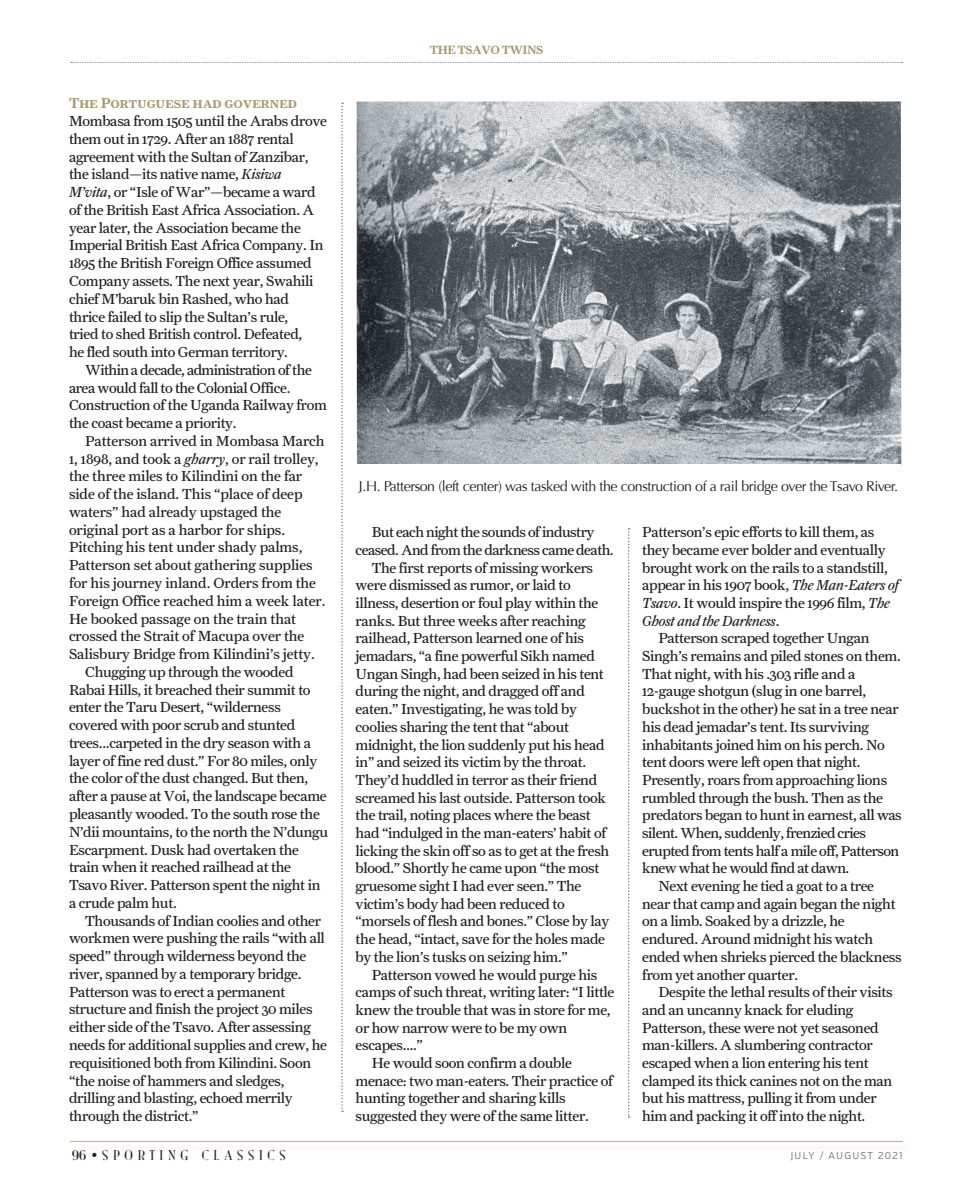
<style>
.page{position:relative;width:972px;height:1188px;background:#fff}
.page>*{position:absolute;margin:0;border:0;box-sizing:border-box;transform-origin:0 0}
.t1{font:15px "Mona Lisa Solid";letter-spacing:.32em;color:#231f20}
.BODY_-SINGLE_LINE_CO{font:14.7px/17.7px "Farnham Text";letter-spacing:-.02em;color:#231f20}
.no_indent__PARA{font:14.7px/17.7px "Farnham Text";letter-spacing:-.02em;color:#231f20}
.t2{font:14.25px "Optima";letter-spacing:-.03em;color:#231f20}
.SC_MonaLisa{font:12px "Farnham Text Semi Bold SC";letter-spacing:-.04em;color:#a7996e}
.t3{font:300 9.75px "Verb";letter-spacing:.125em;color:#57585a}
.s1{font-family:"Farnham Text Semi Bold SC";color:#a7996e}
.s2{font-style:italic}
.s3{font-size:19.5px}
</style>
<div class="page">
<div style="left:71px;top:1142px;width:844px;height:13px;background:#fbfbfb"></div>
<hr style="left:70px;top:1141px;width:833px;height:1px;background:#a7996e">
<svg style="left:341px;top:103px;width:2px;height:1009px"></svg>
<svg style="left:628px;top:528px;width:2px;height:590px"></svg>
<svg style="left:71px;top:62px;width:832px;height:1px"></svg>
<img style="left:356px;top:102px;width:545px;height:362px">
<p class="no_indent__PARA" style="left:69px;top:94px;width:260px"><span class="s1">The Portuguese had governed </span>Mombasa from 1505 until the Arabs drove them out in 1729. After an 1887 rental agreement with the Sultan of Zanzibar, the island—its native name, <span class="s2">Kisiwa M’vita</span>, or “Isle of War”—became a ward of the British East Africa Association. A year later, the Association became the Imperial British East Africa Company. In 1895 the British Foreign Office assumed Company assets. The next year, Swahili chief M’baruk bin Rashed, who had thrice failed to slip the Sultan’s rule,<br>tried to shed British control. Defeated,<br>he fled south into German territory.</p>
<p class="BODY_-SINGLE_LINE_CO" style="left:69px;top:361px;width:260px;text-indent:16px">Within a decade, administration of the area would fall to the Colonial Office.<br>Construction of the Uganda Railway from the coast became a priority.</p>
<p class="BODY_-SINGLE_LINE_CO" style="left:69px;top:432px;width:258px;text-indent:16px">Patterson arrived in Mombasa March 1, 1898, and took a <span class="s2">gharry</span>, or rail trolley, the three miles to Kilindini on the far side of the island. This “place of deep waters” had already upstaged the original port as a harbor for ships.<br>Pitching his tent under shady palms, Patterson set about gathering supplies for his journey inland. Orders from the Foreign Office reached him a week later.<br>He booked passage on the train that crossed the Strait of Macupa over the Salisbury Bridge from Kilindini’s jetty.</p>
<p class="BODY_-SINGLE_LINE_CO" style="left:69px;top:663px;width:261px;text-indent:16px">Chugging up through the wooded Rabai Hills, it breached their summit to enter the Taru Desert, “wilderness covered with poor scrub and stunted trees...carpeted in the dry season with a layer of fine red dust.” For 80 miles, only the color of the dust changed. But then, after a pause at Voi, the landscape became pleasantly wooded. To the south rose the N’dii mountains, to the north the N’dungu Escarpment. Dusk had overtaken the train when it reached railhead at the Tsavo River. Patterson spent the night in a crude palm hut.</p>
<p class="BODY_-SINGLE_LINE_CO" style="left:69px;top:912px;width:260px;text-indent:16px">Thousands of Indian coolies and other workmen were pushing the rails “with all speed” through wilderness beyond the river, spanned by a temporary bridge.<br>Patterson was to erect a permanent structure and finish the project 30 miles either side of the Tsavo. After assessing needs for additional supplies and crew, he requisitioned both from Kilindini. Soon “the noise of hammers and sledges, drilling and blasting, echoed merrily through the district.”</p>
<p class="SC_MonaLisa" style="left:430px;top:42px;width:115px">THE TSAVO TWINS</p>
<p class="t2" style="left:359px;top:478px;width:541px">J.H. Patterson (left center) was tasked with the construction of a rail bridge over the Tsavo River.</p>
<p class="BODY_-SINGLE_LINE_CO" style="left:356px;top:523px;width:260px;text-align:center">But each night the sounds of industry ceased. And from the darkness came death.</p>
<p class="BODY_-SINGLE_LINE_CO" style="left:356px;top:559px;width:255px;text-indent:16px">The first reports of missing workers were dismissed as rumor, or laid to illness, desertion or foul play within the ranks. But three weeks after reaching railhead, Patterson learned one of his jemadars, “a fine powerful Sikh named Ungan Singh, had been seized in his tent during the night, and dragged off and eaten.” Investigating, he was told by coolies sharing the tent that “about midnight, the lion suddenly put his head in” and seized its victim by the throat.<br>They’d huddled in terror as their friend screamed his last outside. Patterson took the trail, noting places where the beast had “indulged in the man-eaters’ habit of licking the skin off so as to get at the fresh blood.” Shortly he came upon “the most gruesome sight I had ever seen.” The victim’s body had been reduced to “morsels of flesh and bones.” Close by lay the head, “intact, save for the holes made by the lion’s tusks on seizing him.”</p>
<p class="BODY_-SINGLE_LINE_CO" style="left:356px;top:965px;width:260px;text-indent:16px">Patterson vowed he would purge his camps of such threat, writing later: “I little knew the trouble that was in store for me, or how narrow were to be my own escapes….”</p>
<p class="BODY_-SINGLE_LINE_CO" style="left:356px;top:1054px;width:259px;text-indent:16px">He would soon confirm a double menace: two man-eaters. Their practice of hunting together and sharing kills suggested they were of the same litter.</p>
<p class="BODY_-SINGLE_LINE_CO" style="left:642px;top:523px;width:258px">Patterson’s epic efforts to kill them, as they became ever bolder and eventually brought work on the rails to a standstill, appear in his 1907 book, <span class="s2">The Man-Eaters of Tsavo</span>. It would inspire the 1996 film, <span class="s2">The Ghost and the Darkness</span>.</p>
<p class="BODY_-SINGLE_LINE_CO" style="left:642px;top:629px;width:261px;text-indent:16px">Patterson scraped together Ungan Singh’s remains and piled stones on them.<br>That night, with his .303 rifle and a 12-gauge shotgun (slug in one barrel, buckshot in the other) he sat in a tree near his dead jemadar’s tent. Its surviving inhabitants joined him on his perch. No tent doors were left open that night.<br>Presently, roars from approaching lions rumbled through the bush. Then as the predators began to hunt in earnest, all was silent. When, suddenly, frenzied cries erupted from tents half a mile off, Patterson knew what he would find at dawn.</p>
<p class="BODY_-SINGLE_LINE_CO" style="left:642px;top:877px;width:261px;text-indent:16px">Next evening he tied a goat to a tree near that camp and again began the night on a limb. Soaked by a drizzle, he endured. Around midnight his watch ended when shrieks pierced the blackness from yet another quarter.</p>
<p class="BODY_-SINGLE_LINE_CO" style="left:642px;top:983px;width:252px;text-indent:16px">Despite the lethal results of their visits and an uncanny knack for eluding Patterson, these were not yet seasoned man-killers. A slumbering contractor escaped when a lion entering his tent clamped its thick canines not on the man but his mattress, pulling it from under him and packing it off into the night.</p>
<p class="t1" style="left:72px;top:1147px;width:215px"><span class="s3">96</span> • SPORTING CLASSICS</p>
<p class="t3" style="left:791px;top:1150px;width:113px">JULY / AUGUST 2021</p>
</div>
